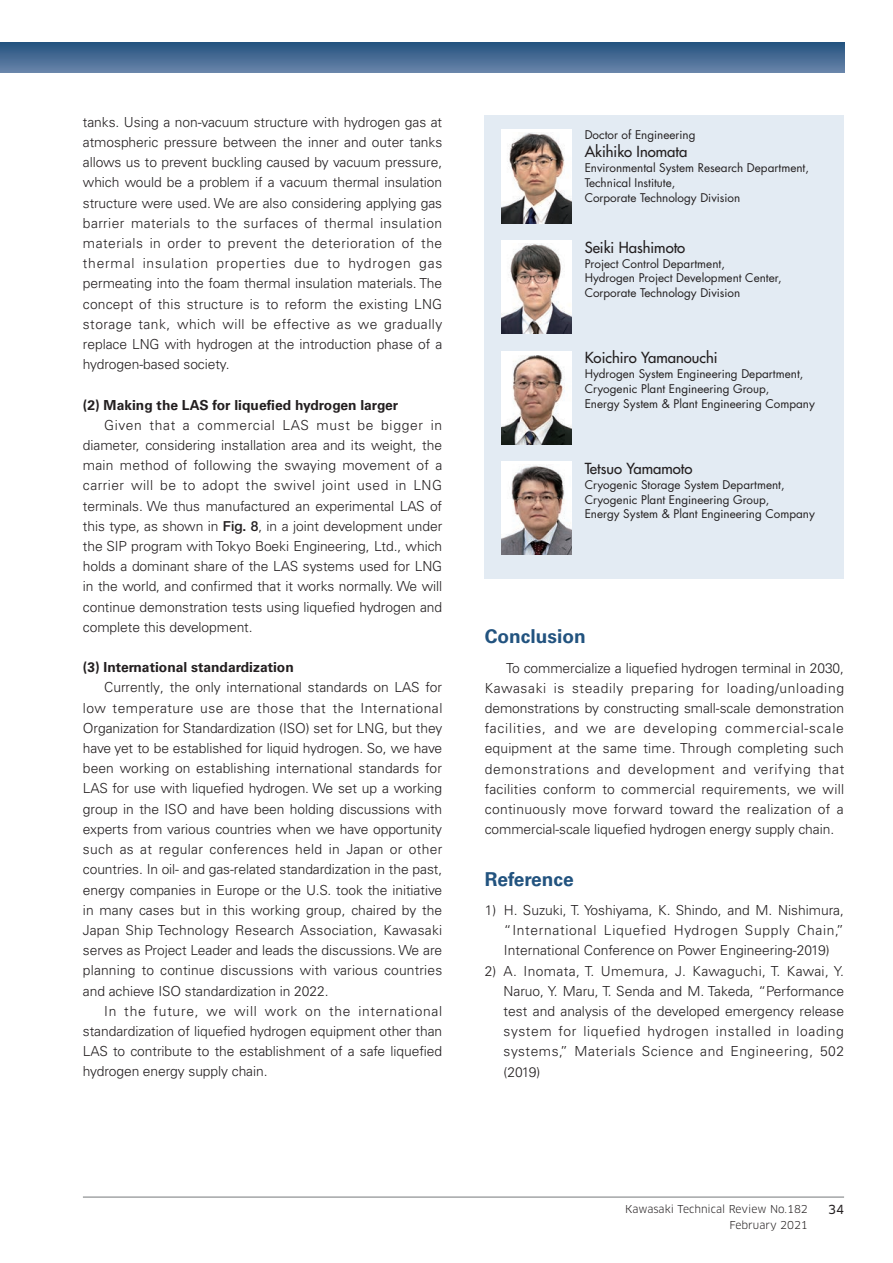
<style>
.page{position:relative;width:893px;height:1263px;background:#fff}
.page>*{position:absolute;margin:0;border:0;box-sizing:border-box;transform-origin:0 0}
.t1{font:700 19.2px "Univers LT Pro 65";color:#22537f}
.t2{font:500 14.85px "Futura Std";color:#231f20}
.t3{font:300 13.8px/20.2px "Univers LT Pro 45";letter-spacing:-.005em;color:#231f20;text-align:justify}
.t4{font:700 13.8px "Univers LT Pro 65";color:#231f20}
.t5{font:12.15px "Clan Pro News";color:#231f20}
.t6{font:11.7px/14.9px "Futura Std";color:#231f20}
.t7{font:10.65px/15.9px "Clan Pro";color:#231f20;text-align:right}
.s1{font-family:"Helvetica Neue LT Std";font-weight:500}
</style>
<div class="page">
<svg style="left:0;top:43px;width:844px;height:29px;background:#466b94"></svg>
<hr style="left:83px;top:1197px;width:761px;height:1px;background:#76787b">
<div style="left:485px;top:115px;width:359px;height:463px;background:#e3ebf3"></div>
<div style="left:502px;top:130px;width:70px;height:93px;background:#fff"></div>
<div style="left:502px;top:240px;width:70px;height:94px;background:#fff"></div>
<div style="left:502px;top:461px;width:70px;height:94px;background:#fff"></div>
<div style="left:502px;top:351px;width:70px;height:93px;background:#fff"></div>
<img style="left:502px;top:133px;width:70px;height:90px">
<img style="left:502px;top:243px;width:70px;height:91px">
<img style="left:502px;top:355px;width:70px;height:89px">
<img style="left:502px;top:465px;width:70px;height:90px">
<p class="t3" style="left:83px;top:112px;width:361px">tanks. Using a non-vacuum structure with hydrogen gas at atmospheric pressure between the inner and outer tanks allows us to prevent buckling caused by vacuum pressure, which would be a problem if a vacuum thermal insulation structure were used. We are also considering applying gas barrier materials to the surfaces of thermal insulation materials in order to prevent the deterioration of the thermal insulation properties due to hydrogen gas permeating into the foam thermal insulation materials. The concept of this structure is to reform the existing LNG storage tank, which will be effective as we gradually replace LNG with hydrogen at the introduction phase of a hydrogen-based society.</p>
<p class="t4" style="left:83px;top:396px;width:317px">(2) Making the LAS for liquefied hydrogen larger</p>
<p class="t3" style="left:83px;top:415px;width:361px;text-indent:21px">Given that a commercial LAS must be bigger in diameter, considering installation area and its weight, the main method of following the swaying movement of a carrier will be to adopt the swivel joint used in LNG terminals. We thus manufactured an experimental LAS of this type, as shown in <span class="s1">Fig. 8</span>, in a joint development under the SIP program with Tokyo Boeki Engineering, Ltd., which holds a dominant share of the LAS systems used for LNG in the world, and confirmed that it works normally. We will continue demonstration tests using liquefied hydrogen and complete this development.</p>
<p class="t4" style="left:83px;top:659px;width:212px">(3) International standardization</p>
<p class="t3" style="left:83px;top:677px;width:361px;text-indent:21px">Currently, the only international standards on LAS for low temperature use are those that the International Organization for Standardization (ISO) set for LNG, but they have yet to be established for liquid hydrogen. So, we have been working on establishing international standards for LAS for use with liquefied hydrogen. We set up a working group in the ISO and have been holding discussions with experts from various countries when we have opportunity such as at regular conferences held in Japan or other countries. In oil- and gas-related standardization in the past, energy companies in Europe or the U.S. took the initiative in many cases but in this working group, chaired by the Japan Ship Technology Research Association, Kawasaki serves as Project Leader and leads the discussions. We are planning to continue discussions with various countries and achieve ISO standardization in 2022.</p>
<p class="t3" style="left:83px;top:1001px;width:361px;text-indent:21px">In the future, we will work on the international standardization of liquefied hydrogen equipment other than LAS to contribute to the establishment of a safe liquefied hydrogen energy supply chain.</p>
<p class="t6" style="left:585px;top:128px;width:112px">Doctor of Engineering</p>
<p class="t2" style="left:585px;top:143px;width:104px">Akihiko Inomata</p>
<p class="t6" style="left:585px;top:161px;width:226px">Environmental System Research Department,<br>Technical Institute,<br>Corporate Technology Division</p>
<p class="t2" style="left:585px;top:238px;width:102px">Seiki Hashimoto</p>
<p class="t6" style="left:585px;top:256px;width:198px">Project Control Department,<br>Hydrogen Project Development Center,<br>Corporate Technology Division</p>
<p class="t2" style="left:585px;top:348px;width:135px">Koichiro Yamanouchi</p>
<p class="t6" style="left:585px;top:366px;width:232px">Hydrogen System Engineering Department,<br>Cryogenic Plant Engineering Group,<br>Energy System &amp; Plant Engineering Company</p>
<p class="t2" style="left:585px;top:459px;width:109px">Tetsuo Yamamoto</p>
<p class="t6" style="left:585px;top:477px;width:232px">Cryogenic Storage System Department,<br>Cryogenic Plant Engineering Group,<br>Energy System &amp; Plant Engineering Company</p>
<h1 class="t1" style="left:485px;top:625px;width:102px">Conclusion</h1>
<p class="t3" style="left:485px;top:657px;width:361px;text-indent:21px">To commercialize a liquefied hydrogen terminal in 2030, Kawasaki is steadily preparing for loading/unloading demonstrations by constructing small-scale demonstration facilities, and we are developing commercial-scale equipment at the same time. Through completing such demonstrations and development and verifying that facilities conform to commercial requirements, we will continuously move forward toward the realization of a commercial-scale liquefied hydrogen energy supply chain.</p>
<h1 class="t1" style="left:485px;top:867px;width:91px">Reference</h1>
<p class="t3" style="left:504px;top:900px;width:342px;text-indent:-19px">1) H. Suzuki, T. Yoshiyama, K. Shindo, and M. Nishimura, “International Liquefied Hydrogen Supply Chain,” International Conference on Power Engineering-2019)</p>
<p class="t3" style="left:504px;top:960px;width:342px;text-indent:-19px">2) A. Inomata, T. Umemura, J. Kawaguchi, T. Kawai, Y.<br>Naruo, Y. Maru, T. Senda and M. Takeda, “Performance test and analysis of the developed emergency release system for liquefied hydrogen installed in loading systems,” Materials Science and Engineering, 502 (2019)</p>
<p class="t7" style="left:625px;top:1201px;width:184px">Kawasaki Technical Review No.182<br>February 2021</p>
<p class="t5" style="left:828px;top:1202px;width:17px">34</p>
</div>
